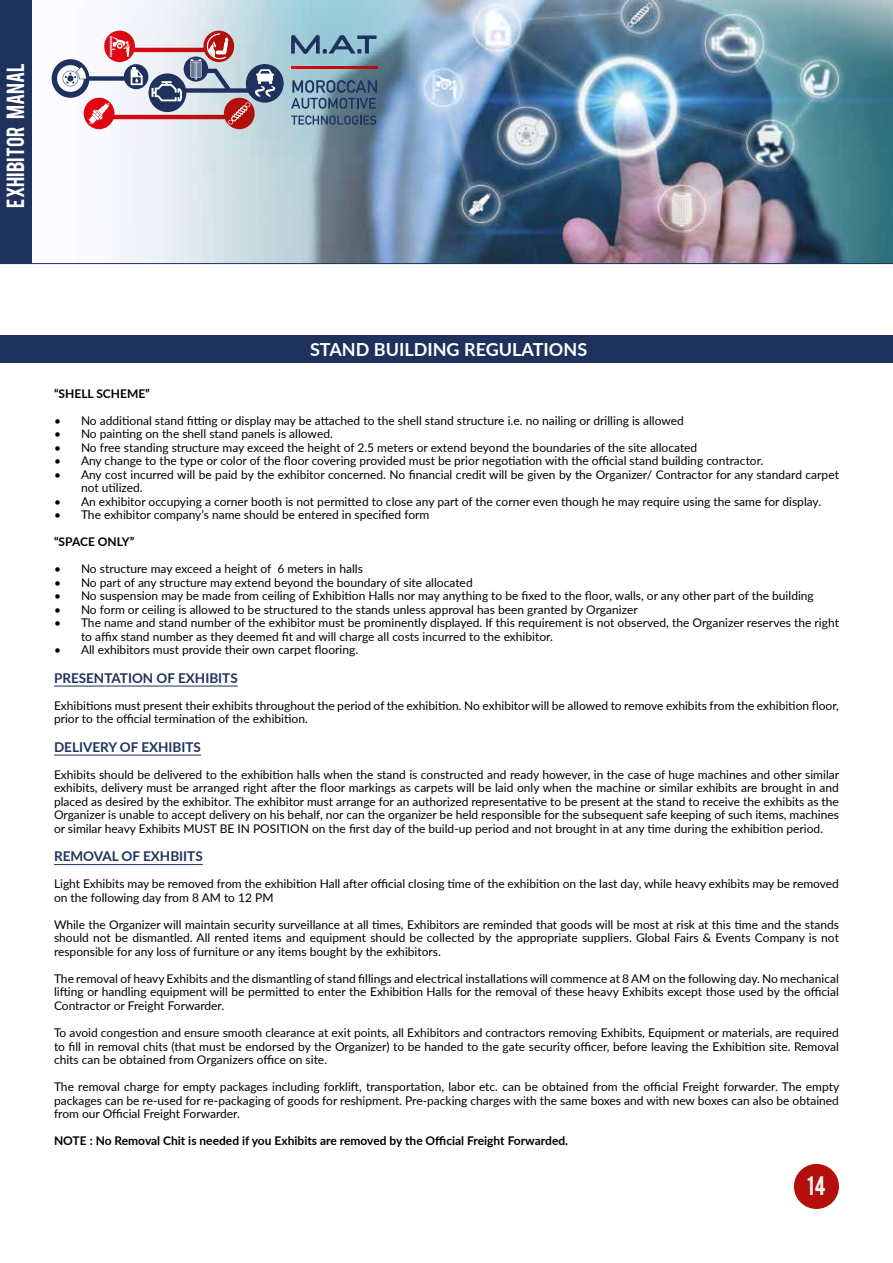
<style>
.page{position:relative;width:893px;height:1263px;background:#fff}
.page>*{position:absolute;margin:0;border:0;box-sizing:border-box;transform-origin:0 0}
.t1{font:21px "Bebas";color:#e8f5f9}
.t2{font:19.5px "Bebas";color:#fff}
.t3{font:700 18px "Lato";color:#fff}
.t4{font:700 13.5px "Lato";color:#1e325d}
.t5{font:12px/13.5px "Lato";color:#000;text-align:justify}
.t6{font:700 12px "Lato";color:#000}
</style>
<div class="page">
<img style="left:31px;top:0;width:862px;height:263px">
<div style="left:0;top:0;width:31px;height:264px;background:#1e325d"></div>
<hr style="left:0;top:263px;width:893px;height:1px;background:#1e325d">
<svg style="left:52px;top:31px;width:232px;height:98px"></svg>
<svg style="left:291px;top:80px;width:86px;height:29px;background:#5b7891"></svg>
<svg style="left:291px;top:115px;width:85px;height:10px"></svg>
<svg style="left:291px;top:35px;width:85px;height:19px;background:#6a8ea8"></svg>
<svg style="left:291px;top:66px;width:86px;height:2px"></svg>
<div style="left:794px;top:1164px;width:45px;height:45px;background:#b50f0c;border-radius:50%"></div>
<div style="left:0;top:335px;width:893px;height:27px;background:#1e325d"></div>
<hr style="left:54px;top:686px;width:184px;height:1px;background:#1e325d">
<hr style="left:54px;top:755px;width:147px;height:1px;background:#1e325d">
<hr style="left:54px;top:864px;width:149px;height:1px;background:#1e325d">
<h2 class="t2" style="left:1px;top:208px;width:146px;rotate:-90deg">EXHIBITOR MANAL</h2>
<h3 class="t3" style="left:310px;top:336px;width:279px">STAND BUILDING REGULATIONS</h3>
<p class="t6" style="left:54px;top:385px;width:97px">“SHELL SCHEME”</p>
<p class="t5" style="left:54px;top:413px;width:631px">• No additional stand fitting or display may be attached to the shell stand structure i.e. no nailing or drilling is allowed</p>
<p class="t5" style="left:54px;top:427px;width:280px">• No painting on the shell stand panels is allowed.</p>
<p class="t5" style="left:54px;top:440px;width:645px">• No free standing structure may exceed the height of 2.5 meters or extend beyond the boundaries of the site allocated</p>
<p class="t5" style="left:54px;top:454px;width:711px">• Any change to the type or color of the floor covering provided must be prior negotiation with the official stand building contractor.</p>
<p class="t5" style="left:81px;top:467px;width:759px;text-indent:-27px">• Any cost incurred will be paid by the exhibitor concerned. No financial credit will be given by the Organizer/ Contractor for any standard carpet not utilized.</p>
<p class="t5" style="left:54px;top:494px;width:769px">• An exhibitor occupying a corner booth is not permitted to close any part of the corner even though he may require using the same for display.</p>
<p class="t5" style="left:54px;top:508px;width:377px">• The exhibitor company’s name should be entered in specified form</p>
<p class="t6" style="left:54px;top:533px;width:82px">“SPACE ONLY”</p>
<p class="t5" style="left:54px;top:562px;width:310px">• No structure may exceed a height of 6 meters in halls</p>
<p class="t5" style="left:54px;top:575px;width:420px">• No part of any structure may extend beyond the boundary of site allocated</p>
<p class="t5" style="left:54px;top:589px;width:761px">• No suspension may be made from ceiling of Exhibition Halls nor may anything to be fixed to the floor, walls, or any other part of the building</p>
<p class="t5" style="left:54px;top:602px;width:585px">• No form or ceiling is allowed to be structured to the stands unless approval has been granted by Organizer</p>
<p class="t5" style="left:81px;top:616px;width:759px;text-indent:-27px">• The name and stand number of the exhibitor must be prominently displayed. If this requirement is not observed, the Organizer reserves the right to affix stand number as they deemed fit and will charge all costs incurred to the exhibitor.</p>
<p class="t5" style="left:54px;top:643px;width:306px">• All exhibitors must provide their own carpet flooring.</p>
<p class="t4" style="left:54px;top:668px;width:185px">PRESENTATION OF EXHIBITS</p>
<p class="t5" style="left:54px;top:698px;width:786px">Exhibitions must present their exhibits throughout the period of the exhibition. No exhibitor will be allowed to remove exhibits from the exhibition floor, prior to the official termination of the exhibition.</p>
<p class="t4" style="left:54px;top:737px;width:148px">DELIVERY OF EXHIBITS</p>
<p class="t5" style="left:54px;top:767px;width:787px">Exhibits should be delivered to the exhibition halls when the stand is constructed and ready however, in the case of huge machines and other similar exhibits, delivery must be arranged right after the floor markings as carpets will be laid only when the machine or similar exhibits are brought in and placed as desired by the exhibitor. The exhibitor must arrange for an authorized representative to be present at the stand to receive the exhibits as the Organizer is unable to accept delivery on his behalf, nor can the organizer be held responsible for the subsequent safe keeping of such items, machines or similar heavy Exhibits MUST BE IN POSITION on the first day of the build-up period and not brought in at any time during the exhibition period.</p>
<p class="t4" style="left:54px;top:847px;width:150px">REMOVAL OF EXHBIITS</p>
<p class="t5" style="left:54px;top:877px;width:786px">Light Exhibits may be removed from the exhibition Hall after official closing time of the exhibition on the last day, while heavy exhibits may be removed on the following day from 8 AM to 12 PM</p>
<p class="t5" style="left:54px;top:917px;width:786px">While the Organizer will maintain security surveillance at all times, Exhibitors are reminded that goods will be most at risk at this time and the stands should not be dismantled. All rented items and equipment should be collected by the appropriate suppliers. Global Fairs &amp; Events Company is not responsible for any loss of furniture or any items bought by the exhibitors.</p>
<p class="t5" style="left:54px;top:971px;width:786px">The removal of heavy Exhibits and the dismantling of stand fillings and electrical installations will commence at 8 AM on the following day. No mechanical lifting or handling equipment will be permitted to enter the Exhibition Halls for the removal of these heavy Exhibits except those used by the official Contractor or Freight Forwarder.</p>
<p class="t5" style="left:54px;top:1025px;width:786px">To avoid congestion and ensure smooth clearance at exit points, all Exhibitors and contractors removing Exhibits, Equipment or materials, are required to fill in removal chits (that must be endorsed by the Organizer) to be handed to the gate security officer, before leaving the Exhibition site. Removal chits can be obtained from Organizers office on site.</p>
<p class="t5" style="left:54px;top:1079px;width:787px">The removal charge for empty packages including forklift, transportation, labor etc. can be obtained from the official Freight forwarder. The empty packages can be re-used for re-packaging of goods for reshipment. Pre-packing charges with the same boxes and with new boxes can also be obtained from our Official Freight Forwarder.</p>
<p class="t6" style="left:54px;top:1132px;width:516px">NOTE : No Removal Chit is needed if you Exhibits are removed by the Official Freight Forwarded.</p>
<h1 class="t1" style="left:807px;top:1170px;width:21px">14</h1>
</div>
